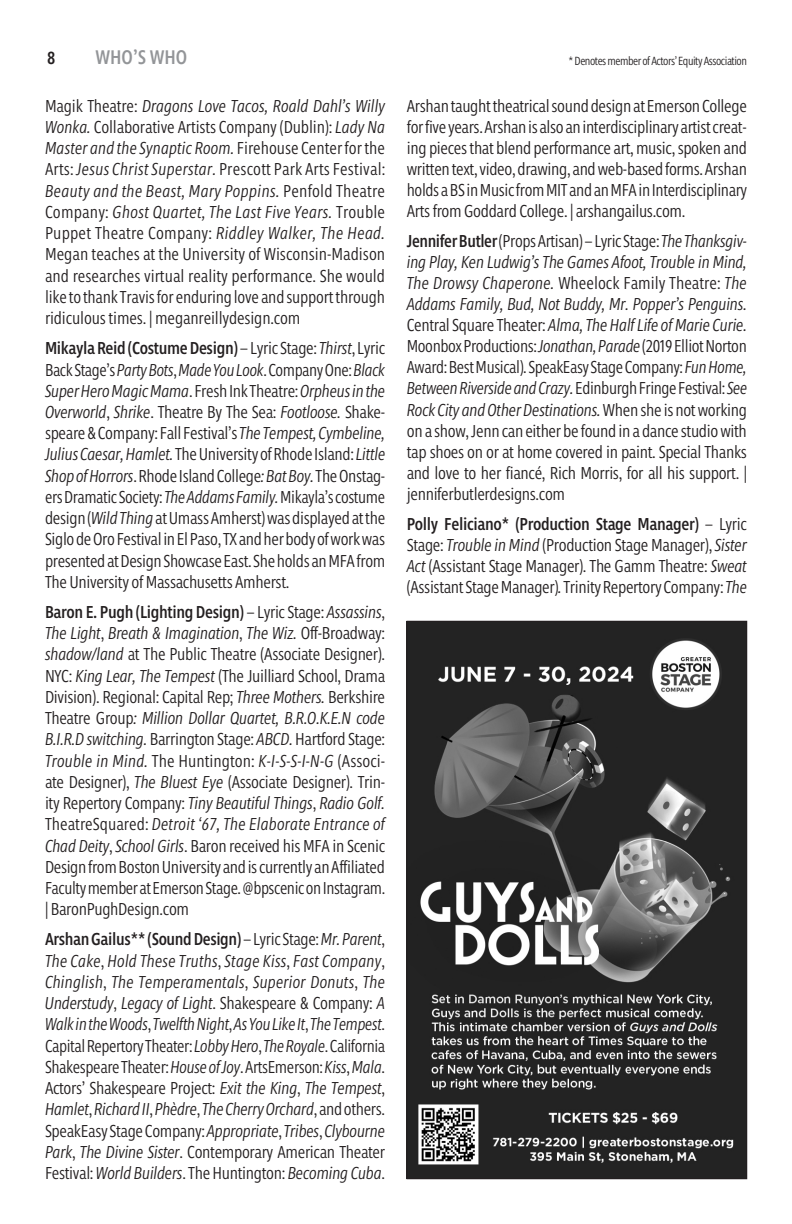
<style>
.page{position:relative;width:792px;height:1224px;background:#fff}
.page>*{position:absolute;margin:0;border:0;box-sizing:border-box;transform-origin:0 0}
.t1{font:500 condensed 20px "Morandi";color:#939598}
.t2{font:500 condensed 18px "Morandi";color:#231f20}
.t3{font:300 condensed 17.6px/21.2px "Morandi";letter-spacing:-.02em;color:#231f20;text-align:justify}
.t4{font:italic 300 condensed 17.6px/21.2px "Morandi";letter-spacing:-.02em;color:#231f20;text-align:justify}
.t5{font:300 condensed 12px "Morandi";letter-spacing:-.04em;color:#231f20}
.s1{font-style:italic}
.s2{font-weight:500}
.s3{font-weight:500;font-style:normal}
.s4{font-style:normal}
</style>
<div class="page">
<img style="left:409px;top:623px;width:336px;height:554px">
<p class="t2" style="left:47px;top:44px;width:10px">8</p>
<p class="t1" style="left:95px;top:42px;width:93px">WHO’S WHO</p>
<p class="t5" style="left:569px;top:52px;width:180px">* Denotes member of Actors’ Equity Association</p>
<p class="t3" style="left:45px;top:94px;width:342px">Magik Theatre: <span class="s1">Dragons Love Tacos, Roald Dahl’s Willy Wonka.</span> Collaborative Artists Company (Dublin): <span class="s1">Lady Na Master and the Synaptic Room.</span> Firehouse Center for the Arts: <span class="s1">Jesus Christ Superstar.</span> Prescott Park Arts Festival:<br><span class="s1">Beauty and the Beast, Mary Poppins.</span> Penfold Theatre Company: <span class="s1">Ghost Quartet, The Last Five Years.</span> Trouble Puppet Theatre Company: <span class="s1">Riddley Walker, The Head.<br></span>Megan teaches at the University of Wisconsin-Madison and researches virtual reality performance. She would like to thank Travis for enduring love and support through ridiculous times. | meganreillydesign.com</p>
<p class="t3" style="left:45px;top:336px;width:342px"><span class="s2">Mikayla Reid (Costume Design)</span> – Lyric Stage: <span class="s1">Thirst</span>, Lyric Back Stage’s <span class="s1">Party Bots</span>, <span class="s1">Made You Look</span>. Company One: <span class="s1">Black Super Hero Magic Mama</span>. Fresh Ink Theatre: <span class="s1">Orpheus in the Overworld</span>, <span class="s1">Shrike</span>. Theatre By The Sea: <span class="s1">Footloose.</span> Shake&shy;speare &amp; Company: Fall Festival’s <span class="s1">The Tempest, Cymbeline, Julius Caesar, Hamlet.</span> The University of Rhode Island: <span class="s1">Little Shop of Horrors</span>. Rhode Island College<span class="s1">: Bat Boy.</span> The Onstag&shy;ers Dramatic Society: <span class="s1">The Addams Family.</span> Mikayla’s costume design (<span class="s1">Wild Thing</span> atUmass Amherst) was displayed at the Siglo de Oro Festival in El Paso, TX and her body of work was presented at Design Showcase East. She holds an MFA from The University of Massachusetts Amherst.</p>
<p class="t3" style="left:45px;top:600px;width:342px"><span class="s2">Baron E. Pugh (Lighting Design)</span> – Lyric Stage: <span class="s1">Assassins</span>, <span class="s1">The Light</span>, <span class="s1">Breath &amp; Imagination</span>, <span class="s1">The Wiz.</span> Off-Broadway: <span class="s1">shadow/land</span> at The Public Theatre (Associate Designer).<br>NYC: <span class="s1">King Lear, The Tempest</span> (The Juilliard School, Drama Division). Regional: Capital Rep; <span class="s1">Three Mothers.</span> Berkshire Theatre Group<span class="s1">: Million Dollar Quartet, B.R.O.K.E.N code B.I.R.D switching.</span> Barrington Stage: <span class="s1">ABCD.</span> Hartford Stage:<br><span class="s1">Trouble in Mind.</span> The Huntington: <span class="s1">K-I-S-S-I-N-G</span> (Associ&shy;ate Designer), <span class="s1">The Bluest Eye</span> (Associate Designer). Trin&shy;ity Repertory Company: <span class="s1">Tiny Beautiful Things</span>, <span class="s1">Radio Golf.<br></span>TheatreSquared: <span class="s1">Detroit ‘67, The Elaborate Entrance of Chad Deity</span>, <span class="s1">School Girls</span>. Baron received his MFA in Scenic Design from Boston University and is currently an Affiliated Faculty member at Emerson Stage. @bpscenic on Instagram. | BaronPughDesign.com</p>
<p class="t4" style="left:45px;top:928px;width:342px"><span class="s3">Arshan Gailus** (Sound Design)</span> <span class="s4">– Lyric Stage:</span> Mr. Parent<span class="s4">, </span>The Cake<span class="s4">,</span> Hold These Truths<span class="s4">,</span> Stage Kiss<span class="s4">,</span> Fast Company<span class="s4">, </span>Chinglish<span class="s4">,</span> The Temperamentals<span class="s4">,</span> Superior Donuts<span class="s4">,</span> The Understudy<span class="s4">,</span> Legacy of Light<span class="s4">. Shakespeare &amp; Company:</span> A Walk in the Woods<span class="s4">,</span> Twelfth Night<span class="s4">,</span> As You Like It<span class="s4">,</span> The Tempest<span class="s4">.<br>Capital Repertory Theater:</span> Lobby Hero<span class="s4">,</span> The Royale<span class="s4">. California Shakespeare Theater:</span> House of Joy<span class="s4">. ArtsEmerson:</span> Kiss<span class="s4">,</span> Mala<span class="s4">.<br>Actors’ Shakespeare Project:</span> Exit the King<span class="s4">,</span> The Tempest<span class="s4">, </span>Hamlet<span class="s4">,</span> Richard II<span class="s4">,</span> Phèdre<span class="s4">,</span> The Cherry Orchard<span class="s4">, and others.<br>SpeakEasy Stage Company:</span> Appropriate<span class="s4">,</span> Tribes<span class="s4">,</span> Clybourne Park<span class="s4">,</span> The Divine Sister<span class="s4">. Contemporary American Theater Festival:</span> World Builders<span class="s4">. The Huntington:</span> Becoming Cuba<span class="s4">.</span></p>
<p class="t3" style="left:407px;top:94px;width:342px">Arshan taught theatrical sound design at Emerson College for five years. Arshan is also an interdisciplinary artist creat&shy;ing pieces that blend performance art, music, spoken and written text, video, drawing, and web-based forms. Arshan holds a BS in Music from MIT and an MFA in Interdisciplinary Arts from Goddard College. | arshangailus.com.</p>
<p class="t3" style="left:407px;top:229px;width:342px"><span class="s2">JenniferButler</span> (Props Artisan) – Lyric Stage: <span class="s1">The Thanksgiv&shy;ing Play, Ken Ludwig’s The Games Afoot, Trouble in Mind, The Drowsy Chaperone.</span> Wheelock Family Theatre: <span class="s1">The Addams Family, Bud, Not Buddy, Mr. Popper’s Penguins.<br></span>Central Square Theater: <span class="s1">Alma, The Half Life of Marie Curie.<br></span>Moonbox Productions: <span class="s1">Jonathan, Parade</span> (2019 Elliot Norton Award: Best Musical). SpeakEasy Stage Company: <span class="s1">Fun Home, Between Riverside and Crazy.</span> Edinburgh Fringe Festival: <span class="s1">See Rock City and Other Destinations.</span> When she is not working on a show, Jenn can either be found in a dance studio with tap shoes on or at home covered in paint. Special Thanks and love to her fiancé, Rich Morris, for all his support. | jenniferbutlerdesigns.com</p>
<p class="t3" style="left:407px;top:512px;width:342px"><span class="s2">Polly Feliciano* (Production Stage Manager)</span> – Lyric Stage: <span class="s1">Trouble in Mind</span> (Production Stage Manager), <span class="s1">Sister Act</span> (Assistant Stage Manager). The Gamm Theatre: <span class="s1">Sweat </span>(Assistant Stage Manager)<span class="s1">.</span> Trinity Repertory Company: <span class="s1">The</span></p>
</div>
